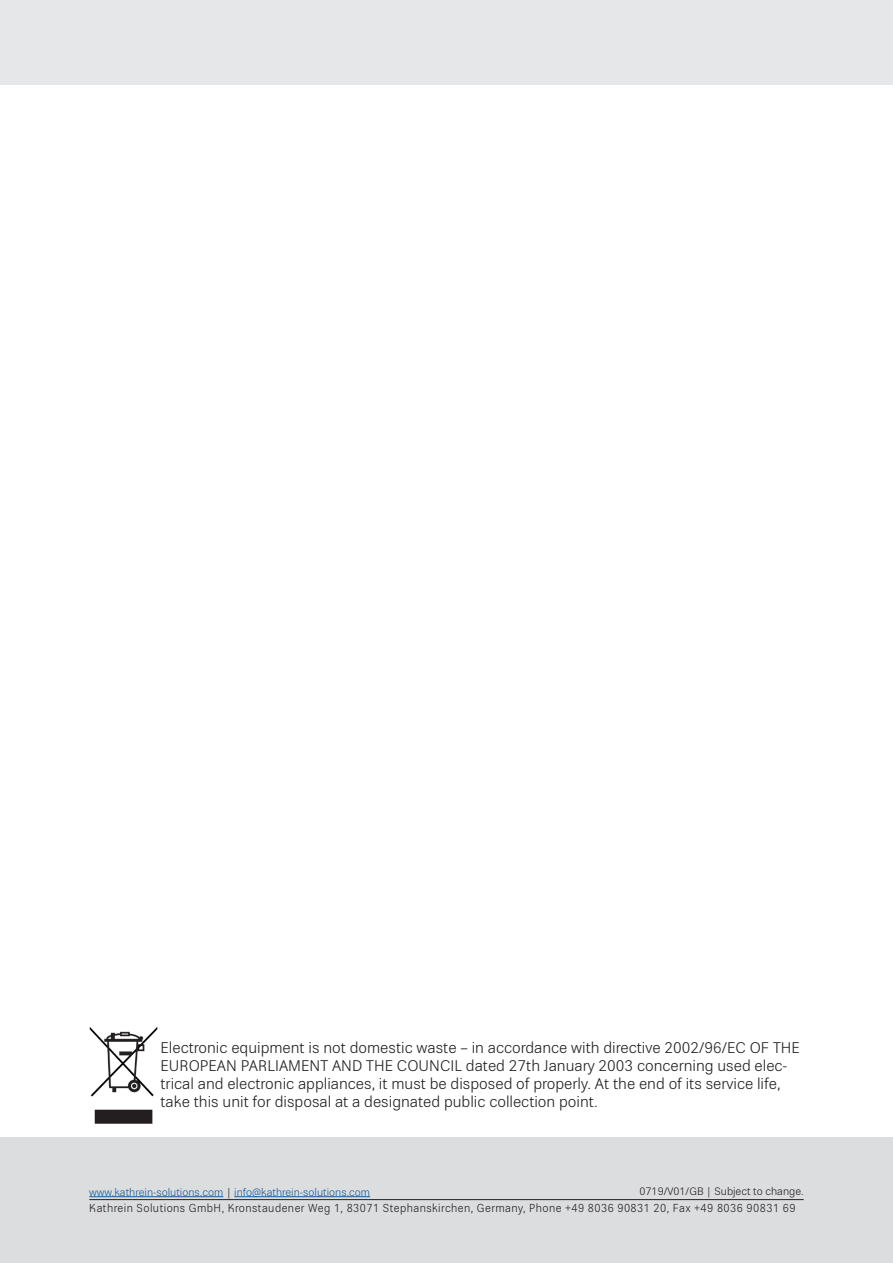
<style>
.page{position:relative;width:893px;height:1263px;background:#fff}
.page>*{position:absolute;margin:0;border:0;box-sizing:border-box;transform-origin:0 0}
.t1{font:15px/18px "Kathrein Office";color:#231f20}
.t2{font:11.25px "Kathrein Office";letter-spacing:.04em;color:#231f20;scale:.95 1}
.t3{font:10.5px "Kathrein Office";color:#175d9e}
.t4{font:10.5px "Kathrein Office";color:#231f20}
.s1{color:#231f20}
</style>
<div class="page">
<div style="left:0;top:1137px;width:893px;height:126px;background:#dcdddf"></div>
<hr style="left:89px;top:1196px;width:134px;height:1px;background:#175d9e">
<hr style="left:234px;top:1196px;width:136px;height:1px;background:#175d9e">
<hr style="left:89px;top:1199px;width:715px;height:1px;background:#231f20">
<img style="left:89px;top:1027px;width:68px;height:97px">
<div style="left:0;top:0;width:893px;height:85px;background:#e6e7e9"></div>
<p class="t1" style="left:161px;top:1039px;width:641px">Electronic equipment is not domestic waste – in accordance with directive 2002/96/EC OF THE EUROPEAN PARLIAMENT AND THE COUNCIL dated 27th January 2003 concerning used elec&shy;trical and electronic appliances, it must be disposed of properly. At the end of its service life, take this unit for disposal at a designated public collection point.</p>
<p class="t3" style="left:89px;top:1188px;width:282px">www.kathrein-solutions.com <span class="s1">|</span> info@kathrein-solutions.com</p>
<p class="t4" style="left:639px;top:1187px;width:166px">0719/V01/GB | Subject to change.</p>
<p class="t2" style="left:89px;top:1200px;width:745px">Kathrein Solutions GmbH, Kronstaudener Weg 1, 83071 Stephanskirchen, Germany, Phone +49 8036 90831 20, Fax +49 8036 90831 69</p>
</div>
